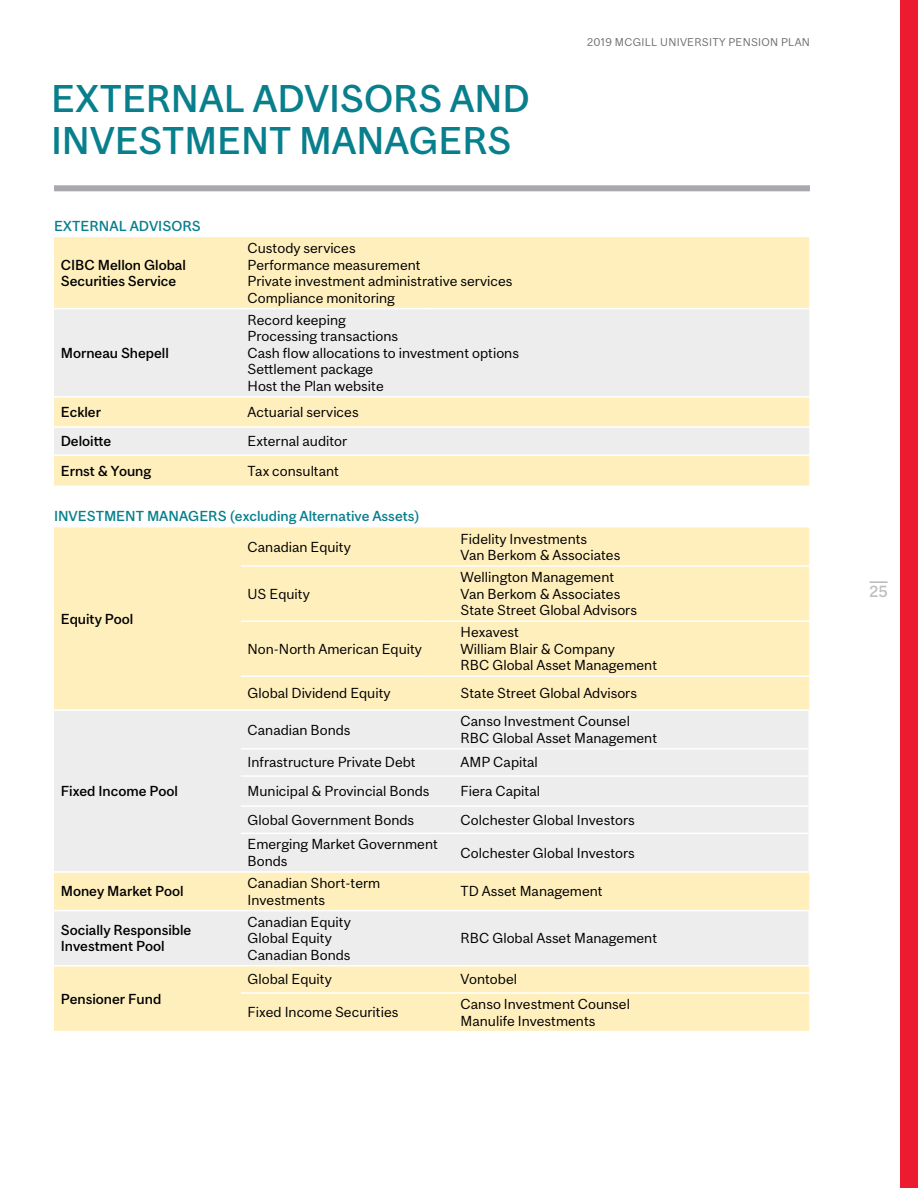
<style>
.page{position:relative;width:918px;height:1188px;background:#fff}
.page>*{position:absolute;margin:0;border:0;box-sizing:border-box;transform-origin:0 0}
.t1{font:500 36px/42px "Mc Gill Sans";color:#087f8c}
.t2{font:500 15px "Mc Gill Sans";color:#bcbec0}
.t3{font:13.5px/16.5px "Mc Gill Sans";color:#000}
.t4{font:500 13.5px/16.5px "Mc Gill Sans";color:#000}
.t5{font:500 13.5px "Mc Gill Sans";color:#087f8c}
.t6{font:10.5px "Mc Gill Sans";letter-spacing:.025em;color:#6d6e71}
</style>
<div class="page">
<svg style="left:870px;top:582px;width:18px;height:1px"></svg>
<div style="left:54px;top:185px;width:756px;height:6px;background:#a7a9ac"></div>
<div style="left:54px;top:237px;width:755px;height:794px;background:#ffefbd"></div>
<svg style="left:54px;top:309px;width:755px;height:656px;background:#f5efda"></svg>
<hr style="left:808px;top:711px;width:2px;height:37px;background:#fff">
<hr style="left:808px;top:750px;width:2px;height:25px;background:#fff">
<hr style="left:808px;top:777px;width:2px;height:28px;background:#fff">
<hr style="left:808px;top:807px;width:2px;height:26px;background:#fff">
<hr style="left:808px;top:834px;width:2px;height:37px;background:#fff">
<hr style="left:808px;top:911px;width:2px;height:54px;background:#fff">
<hr style="left:241px;top:748px;width:187px;height:2px;background:#fff">
<svg style="left:428px;top:748px;width:19px;height:2px"></svg>
<hr style="left:241px;top:775px;width:187px;height:2px;background:#fff">
<svg style="left:428px;top:775px;width:19px;height:2px"></svg>
<hr style="left:241px;top:805px;width:187px;height:2px;background:#fff">
<svg style="left:428px;top:805px;width:19px;height:2px"></svg>
<hr style="left:241px;top:833px;width:187px;height:1px;background:#fff">
<svg style="left:428px;top:833px;width:19px;height:1px"></svg>
<hr style="left:447px;top:748px;width:363px;height:2px;background:#fff">
<hr style="left:447px;top:775px;width:363px;height:2px;background:#fff">
<hr style="left:447px;top:805px;width:363px;height:2px;background:#fff">
<hr style="left:447px;top:833px;width:363px;height:1px;background:#fff">
<hr style="left:54px;top:709px;width:187px;height:2px;background:#fff">
<hr style="left:241px;top:565px;width:187px;height:2px;background:#fff">
<svg style="left:428px;top:565px;width:19px;height:2px"></svg>
<hr style="left:447px;top:565px;width:362px;height:2px;background:#fff">
<hr style="left:241px;top:620px;width:187px;height:2px;background:#fff">
<svg style="left:428px;top:620px;width:19px;height:2px"></svg>
<hr style="left:447px;top:620px;width:362px;height:2px;background:#fff">
<hr style="left:241px;top:676px;width:187px;height:1px;background:#fff">
<svg style="left:428px;top:676px;width:19px;height:1px"></svg>
<hr style="left:447px;top:676px;width:362px;height:1px;background:#fff">
<hr style="left:241px;top:709px;width:187px;height:2px;background:#fff">
<svg style="left:428px;top:709px;width:19px;height:2px"></svg>
<hr style="left:447px;top:709px;width:363px;height:2px;background:#fff">
<hr style="left:54px;top:910px;width:187px;height:1px;background:#fff">
<hr style="left:241px;top:910px;width:187px;height:1px;background:#fff">
<svg style="left:428px;top:910px;width:19px;height:1px"></svg>
<hr style="left:447px;top:910px;width:363px;height:1px;background:#fff">
<hr style="left:54px;top:871px;width:187px;height:2px;background:#fff">
<hr style="left:241px;top:871px;width:187px;height:2px;background:#fff">
<svg style="left:428px;top:871px;width:19px;height:2px"></svg>
<hr style="left:447px;top:871px;width:363px;height:2px;background:#fff">
<hr style="left:54px;top:965px;width:187px;height:1px;background:#fff">
<hr style="left:241px;top:965px;width:187px;height:1px;background:#fff">
<svg style="left:428px;top:965px;width:19px;height:1px"></svg>
<hr style="left:447px;top:965px;width:363px;height:1px;background:#fff">
<hr style="left:241px;top:992px;width:187px;height:2px;background:#fff">
<svg style="left:428px;top:992px;width:19px;height:2px"></svg>
<hr style="left:447px;top:992px;width:362px;height:2px;background:#fff">
<hr style="left:54px;top:426px;width:187px;height:2px;background:#fff">
<hr style="left:241px;top:426px;width:187px;height:2px;background:#fff">
<svg style="left:428px;top:426px;width:19px;height:2px"></svg>
<hr style="left:447px;top:426px;width:362px;height:2px;background:#fff">
<hr style="left:54px;top:308px;width:187px;height:1px;background:#fff">
<hr style="left:241px;top:308px;width:187px;height:1px;background:#fff">
<svg style="left:428px;top:308px;width:19px;height:1px"></svg>
<hr style="left:447px;top:308px;width:362px;height:1px;background:#fff">
<hr style="left:54px;top:396px;width:187px;height:2px;background:#fff">
<hr style="left:241px;top:396px;width:187px;height:2px;background:#fff">
<svg style="left:428px;top:396px;width:19px;height:2px"></svg>
<hr style="left:447px;top:396px;width:362px;height:2px;background:#fff">
<hr style="left:54px;top:454px;width:187px;height:2px;background:#fff">
<hr style="left:241px;top:454px;width:187px;height:2px;background:#fff">
<svg style="left:428px;top:454px;width:19px;height:2px"></svg>
<hr style="left:447px;top:454px;width:362px;height:2px;background:#fff">
<hr style="left:54px;top:486px;width:187px;height:1px;background:#fff">
<hr style="left:241px;top:486px;width:187px;height:1px;background:#fff">
<svg style="left:428px;top:486px;width:19px;height:1px"></svg>
<hr style="left:447px;top:486px;width:363px;height:1px;background:#fff">
<hr style="left:808px;top:487px;width:2px;height:40px;background:#fff">
<div style="left:901px;top:0;width:17px;height:1188px;background:#ed1b2f"></div>
<h1 class="t1" style="left:51px;top:77px;width:480px">EXTERNAL ADVISORS AND<br>INVESTMENT MANAGERS</h1>
<p class="t5" style="left:54px;top:218px;width:148px">EXTERNAL ADVISORS</p>
<p class="t4" style="left:61px;top:256px;width:127px">CIBC Mellon Global<br>Securities Service</p>
<p class="t4" style="left:61px;top:344px;width:110px">Morneau Shepell</p>
<p class="t3" style="left:248px;top:240px;width:266px">Custody services<br>Performance measurement<br>Private investment administrative services<br>Compliance monitoring</p>
<p class="t3" style="left:248px;top:311px;width:273px">Record keeping<br>Processing transactions<br>Cash flow allocations to investment options<br>Settlement package<br>Host the Plan website</p>
<p class="t4" style="left:61px;top:404px;width:42px">Eckler</p>
<p class="t3" style="left:248px;top:404px;width:113px">Actuarial services</p>
<p class="t4" style="left:61px;top:433px;width:52px">Deloitte</p>
<p class="t3" style="left:248px;top:433px;width:101px">External auditor</p>
<p class="t4" style="left:61px;top:462px;width:92px">Ernst &amp; Young</p>
<p class="t3" style="left:248px;top:462px;width:93px">Tax consultant</p>
<p class="t5" style="left:54px;top:508px;width:367px">INVESTMENT MANAGERS (excluding Alternative Assets)</p>
<p class="t6" style="left:587px;top:35px;width:224px">2019 MCGILL UNIVERSITY PENSION PLAN</p>
<p class="t4" style="left:61px;top:611px;width:74px">Equity Pool</p>
<p class="t4" style="left:61px;top:783px;width:119px">Fixed Income Pool</p>
<p class="t3" style="left:248px;top:538px;width:105px">Canadian Equity</p>
<p class="t3" style="left:461px;top:530px;width:161px">Fidelity Investments<br>Van Berkom &amp; Associates</p>
<p class="t3" style="left:248px;top:585px;width:64px">US Equity</p>
<p class="t3" style="left:461px;top:569px;width:178px">Wellington Management<br>Van Berkom &amp; Associates<br>State Street Global Advisors</p>
<p class="t3" style="left:248px;top:640px;width:176px">Non-North American Equity</p>
<p class="t3" style="left:461px;top:624px;width:198px">Hexavest<br>William Blair &amp; Company<br>RBC Global Asset Management</p>
<p class="t3" style="left:248px;top:685px;width:145px">Global Dividend Equity</p>
<p class="t3" style="left:461px;top:685px;width:178px">State Street Global Advisors</p>
<p class="t3" style="left:248px;top:721px;width:105px">Canadian Bonds</p>
<p class="t3" style="left:461px;top:713px;width:198px">Canso Investment Counsel<br>RBC Global Asset Management</p>
<p class="t3" style="left:248px;top:754px;width:170px">Infrastructure Private Debt</p>
<p class="t3" style="left:461px;top:754px;width:79px">AMP Capital</p>
<p class="t3" style="left:248px;top:783px;width:184px">Municipal &amp; Provincial Bonds</p>
<p class="t3" style="left:461px;top:783px;width:81px">Fiera Capital</p>
<p class="t3" style="left:248px;top:811px;width:168px">Global Government Bonds</p>
<p class="t3" style="left:461px;top:811px;width:176px">Colchester Global Investors</p>
<p class="t3" style="left:248px;top:836px;width:192px">Emerging Market Government<br>Bonds</p>
<p class="t3" style="left:461px;top:844px;width:176px">Colchester Global Investors</p>
<p class="t4" style="left:61px;top:883px;width:124px">Money Market Pool</p>
<p class="t3" style="left:248px;top:875px;width:134px">Canadian Short-term<br>Investments</p>
<p class="t3" style="left:461px;top:883px;width:144px">TD Asset Management</p>
<p class="t4" style="left:61px;top:922px;width:132px">Socially Responsible<br>Investment Pool</p>
<p class="t3" style="left:248px;top:913px;width:105px">Canadian Equity<br>Global Equity<br>Canadian Bonds</p>
<p class="t3" style="left:461px;top:930px;width:198px">RBC Global Asset Management</p>
<p class="t4" style="left:61px;top:990px;width:102px">Pensioner Fund</p>
<p class="t3" style="left:248px;top:971px;width:86px">Global Equity</p>
<p class="t3" style="left:461px;top:971px;width:58px">Vontobel</p>
<p class="t3" style="left:248px;top:1004px;width:152px">Fixed Income Securities</p>
<p class="t3" style="left:461px;top:996px;width:171px">Canso Investment Counsel<br>Manulife Investments</p>
<p class="t2" style="left:869px;top:582px;width:20px">25</p>
</div>
